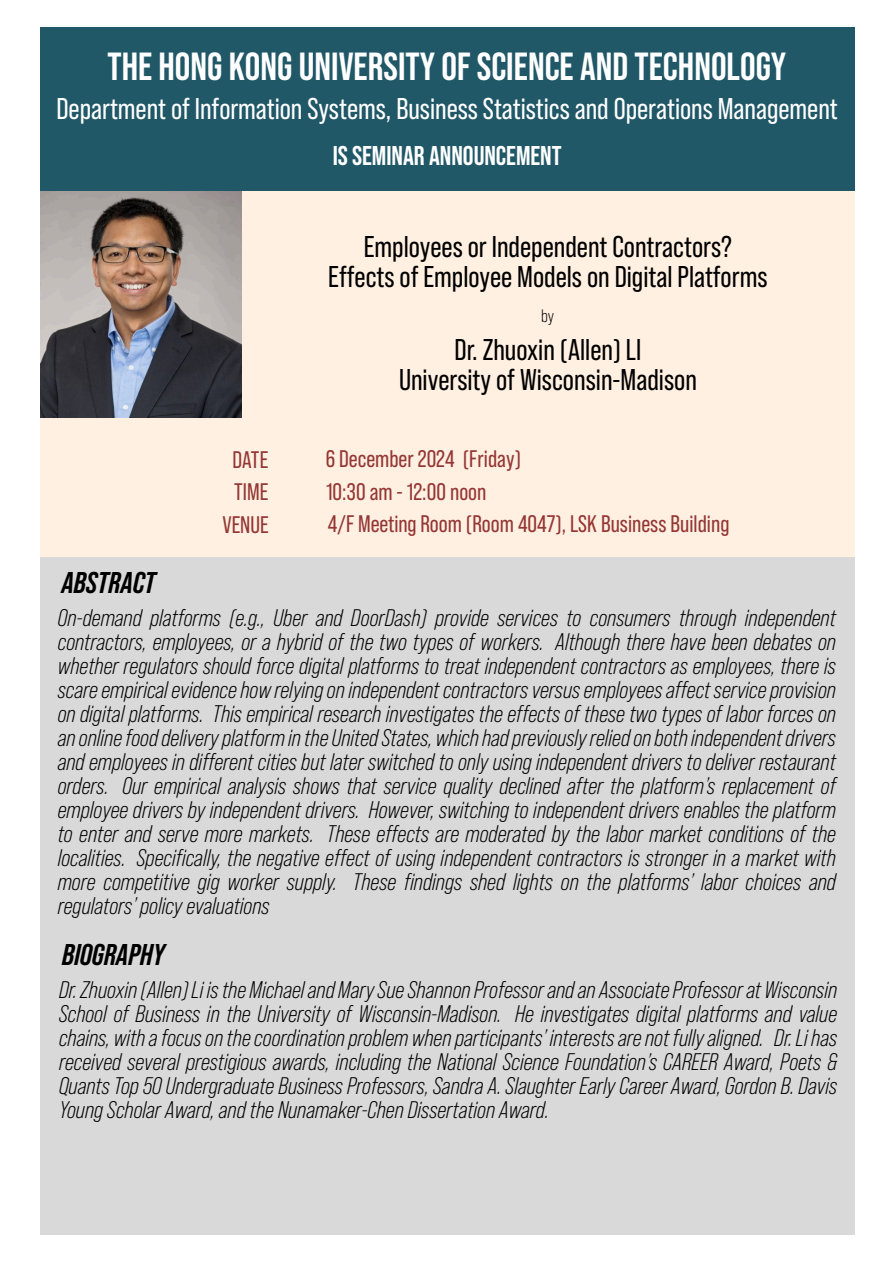
<style>
.page{position:relative;width:894px;height:1263px;background:#fff}
.page>*{position:absolute;margin:0;border:0;box-sizing:border-box;transform-origin:0 0}
.t1{font:39px "Bebas Neue";color:#fff}
.t2{font:30px/30px "Bebas Neue Pro";color:#000;text-align:center}
.t3{font:30px "Bebas Neue Pro";color:#fff}
.t4{font:italic 700 30px "Bebas Neue Pro";color:#000}
.t5{font:27px "Bebas Neue";color:#fff}
.t6{font:italic 24px/24px "Bebas Neue Pro";color:#000;text-align:justify}
.t7{font:24px/32.4px "Bebas Neue Pro";color:#943634;text-align:center}
.t8{font:18px "Bebas Neue Pro";color:#000}
</style>
<div class="page">
<div style="left:40px;top:27px;width:814px;height:164px;background:#215868"></div>
<div style="left:40px;top:191px;width:814px;height:366px;background:#fff0e1"></div>
<div style="left:40px;top:557px;width:814px;height:678px;background:#d9d9d9"></div>
<img style="left:40px;top:191px;width:201px;height:226px">
<h1 class="t1" style="left:107px;top:50px;width:680px">THE HONG KONG UNIVERSITY OF SCIENCE AND TECHNOLOGY</h1>
<p class="t3" style="left:56px;top:89px;width:782px">Department of Information Systems, Business Statistics and Operations Management</p>
<p class="t5" style="left:332px;top:145px;width:230px">IS SEMINAR ANNOUNCEMENT</p>
<p class="t2" style="left:328px;top:230px;width:440px">Employees or Independent Contractors?<br>Effects of Employee Models on Digital Platforms</p>
<p class="t8" style="left:541px;top:304px;width:15px">by</p>
<p class="t2" style="left:399px;top:333px;width:299px">Dr. Zhuoxin (Allen) LI<br>University of Wisconsin-Madison</p>
<p class="t4" style="left:62px;top:563px;width:95px">ABSTRACT</p>
<p class="t7" style="left:222px;top:442px;width:48px">DATE<br>TIME<br>VENUE</p>
<p class="t7" style="left:326px;top:441px;width:405px;text-align:left">6 December 2024 (Friday)<br>10:30 am - 12:00 noon<br>4/F Meeting Room (Room 4047), LSK Business Building</p>
<p class="t6" style="left:58px;top:604px;width:779px">On-demand platforms (e.g., Uber and DoorDash) provide services to consumers through independent contractors, employees, or a hybrid of the two types of workers. Although there have been debates on whether regulators should force digital platforms to treat independent contractors as employees, there is scare empirical evidence how relying on independent contractors versus employees affect service provision on digital platforms. This empirical research investigates the effects of these two types of labor forces on an online food delivery platform in the United States, which had previously relied on both independent drivers and employees in different cities but later switched to only using independent drivers to deliver restaurant orders. Our empirical analysis shows that service quality declined after the platform’s replacement of employee drivers by independent drivers. However, switching to independent drivers enables the platform to enter and serve more markets. These effects are moderated by the labor market conditions of the localities. Specifically, the negative effect of using independent contractors is stronger in a market with more competitive gig worker supply. These findings shed lights on the platforms’ labor choices and regulators’ policy evaluations</p>
<p class="t4" style="left:62px;top:935px;width:104px">BIOGRAPHY</p>
<p class="t6" style="left:59px;top:976px;width:779px">Dr. Zhuoxin (Allen) Li is the Michael and Mary Sue Shannon Professor and an Associate Professor at Wisconsin School of Business in the University of Wisconsin-Madison. He investigates digital platforms and value chains, with a focus on the coordination problem when participants’ interests are not fully aligned. Dr. Li has received several prestigious awards, including the National Science Foundation’s CAREER Award, Poets &amp; Quants Top 50 Undergraduate Business Professors, Sandra A. Slaughter Early Career Award, Gordon B. Davis Young Scholar Award, and the Nunamaker-Chen Dissertation Award.</p>
</div>
